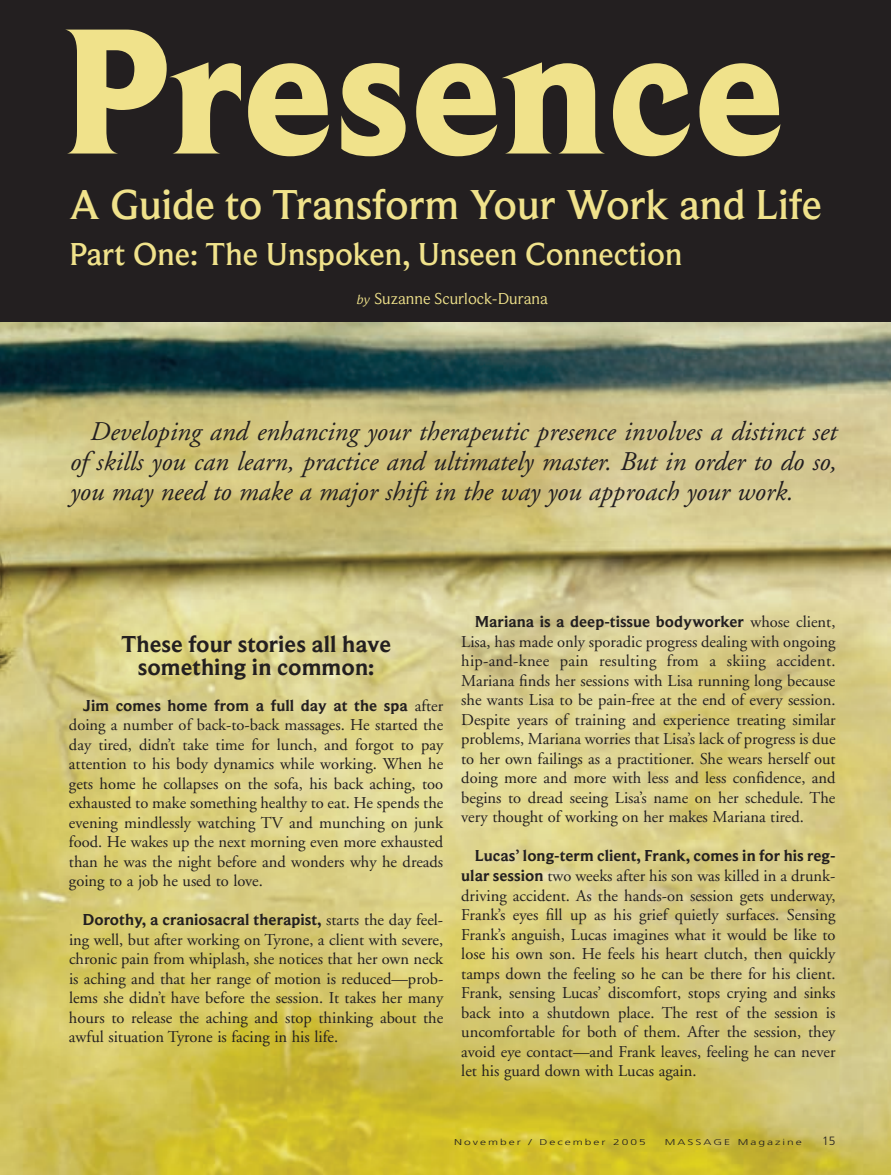
<style>
.page{position:relative;width:891px;height:1175px;background:#fff}
.page>*{position:absolute;margin:0;border:0;box-sizing:border-box;transform-origin:0 0}
.t1{font:800 186px "Beaufort";color:#f0e28b;scale:.96 1}
.t2{font:500 43.5px "Beaufort";color:#f0e28b}
.t3{font:500 33px "Beaufort";color:#f0e28b}
.t4{font:italic 27px/30px "Adobe Garamond";color:#231f20;text-align:justify}
.t5{font:700 24px/22.5px "Beaufort";color:#231f20;text-align:center}
.t6{font:16.5px/19.5px "Adobe Garamond";color:#231f20;text-align:justify}
.t7{font:700 16.5px "Beaufort";color:#231f20}
.t8{font:16.5px "Beaufort";color:#f0e28b}
.t9{font:300 12px "Frutiger";color:#231f20}
.t10{font:300 8.4px "Frutiger";letter-spacing:.165em;color:#231f20;scale:1.43 1}
.s1{font-style:italic;font-size:13.5px}
.s2{font-family:"Adobe Garamond";font-weight:400}
.s3{font-family:"Adobe Garamond"}
.s4{font-family:"Beaufort";font-weight:700}
</style>
<div class="page">
<img style="left:0;top:322px;width:891px;height:852px">
<div style="left:0;top:0;width:891px;height:322px;background:#231f20"></div>
<h1 class="t1" style="left:60px;top:-15px;width:758px">Presence</h1>
<h2 class="t2" style="left:69px;top:180px;width:755px">A Guide to Transform Your Work and Life</h2>
<h3 class="t3" style="left:69px;top:235px;width:615px">Part One: The Unspoken, Unseen Connection</h3>
<p class="t8" style="left:357px;top:289px;width:193px"><span class="s1">by</span> Suzanne Scurlock-Durana</p>
<h3 class="t4" style="left:69px;top:418px;width:768px;text-indent:20px">Developing and enhancing your therapeutic presence involves a distinct set of skills you can learn, practice and ultimately master. But in order to do so, you may need to make a major shift in the way you approach your work.</h3>
<h3 class="t5" style="left:121px;top:632px;width:272px">These four stories all have something in common:</h3>
<p class="t7" style="left:82px;top:695px;width:362px">Jim comes home from a full day at the spa <span class="s2">after</span></p>
<p class="t6" style="left:69px;top:716px;width:376px">doing a number of back-to-back massages. He started the day tired, didn’t take time for lunch, and forgot to pay attention to his body dynamics while working. When he gets home he collapses on the sofa, his back aching, too exhausted to make something healthy to eat. He spends the evening mindlessly watching TV and munching on junk food. He wakes up the next morning even more exhausted than he was the night before and wonders why he dreads going to a job he used to love.</p>
<p class="t7" style="left:82px;top:910px;width:362px">Dorothy, a craniosacral therapist, <span class="s2">starts the day feel-</span></p>
<p class="t6" style="left:69px;top:931px;width:376px">ing well, but after working on Tyrone, a client with severe, chronic pain from whiplash, she notices that her own neck is aching and that her range of motion is reduced—prob&shy;lems she didn’t have before the session. It takes her many hours to release the aching and stop thinking about the awful situation Tyrone is facing in his life.</p>
<p class="t7" style="left:475px;top:612px;width:362px">Mariana is a deep-tissue bodyworker <span class="s2">whose client,</span></p>
<p class="t6" style="left:461px;top:633px;width:376px">Lisa, has made only sporadic progress dealing with ongoing hip-and-knee pain resulting from a skiing accident.<br>Mariana finds her sessions with Lisa running long because she wants Lisa to be pain-free at the end of every session.<br>Despite years of training and experience treating similar problems, Mariana worries that Lisa’s lack of progress is due to her own failings as a practitioner. She wears herself out doing more and more with less and less confidence, and begins to dread seeing Lisa’s name on her schedule. The very thought of working on her makes Mariana tired.</p>
<p class="t7" style="left:475px;top:846px;width:362px">Lucas<span class="s3">’</span> long-term client, Frank, comes in for his reg-</p>
<p class="t6" style="left:461px;top:867px;width:376px"><span class="s4">ular session</span> two weeks after his son was killed in a drunk&shy;driving accident. As the hands-on session gets underway, Frank’s eyes fill up as his grief quietly surfaces. Sensing Frank’s anguish, Lucas imagines what it would be like to lose his own son. He feels his heart clutch, then quickly tamps down the feeling so he can be there for his client.<br>Frank, sensing Lucas’ discomfort, stops crying and sinks back into a shutdown place. The rest of the session is uncomfortable for both of them. After the session, they avoid eye contact—and Frank leaves, feeling he can never let his guard down with Lucas again.</p>
<p class="t10" style="left:454px;top:1138px;width:136px">November / December 2005</p>
<p class="t10" style="left:665px;top:1138px;width:97px">MASSAGE Magazine</p>
<p class="t9" style="left:822px;top:1136px;width:15px">15</p>
</div>
